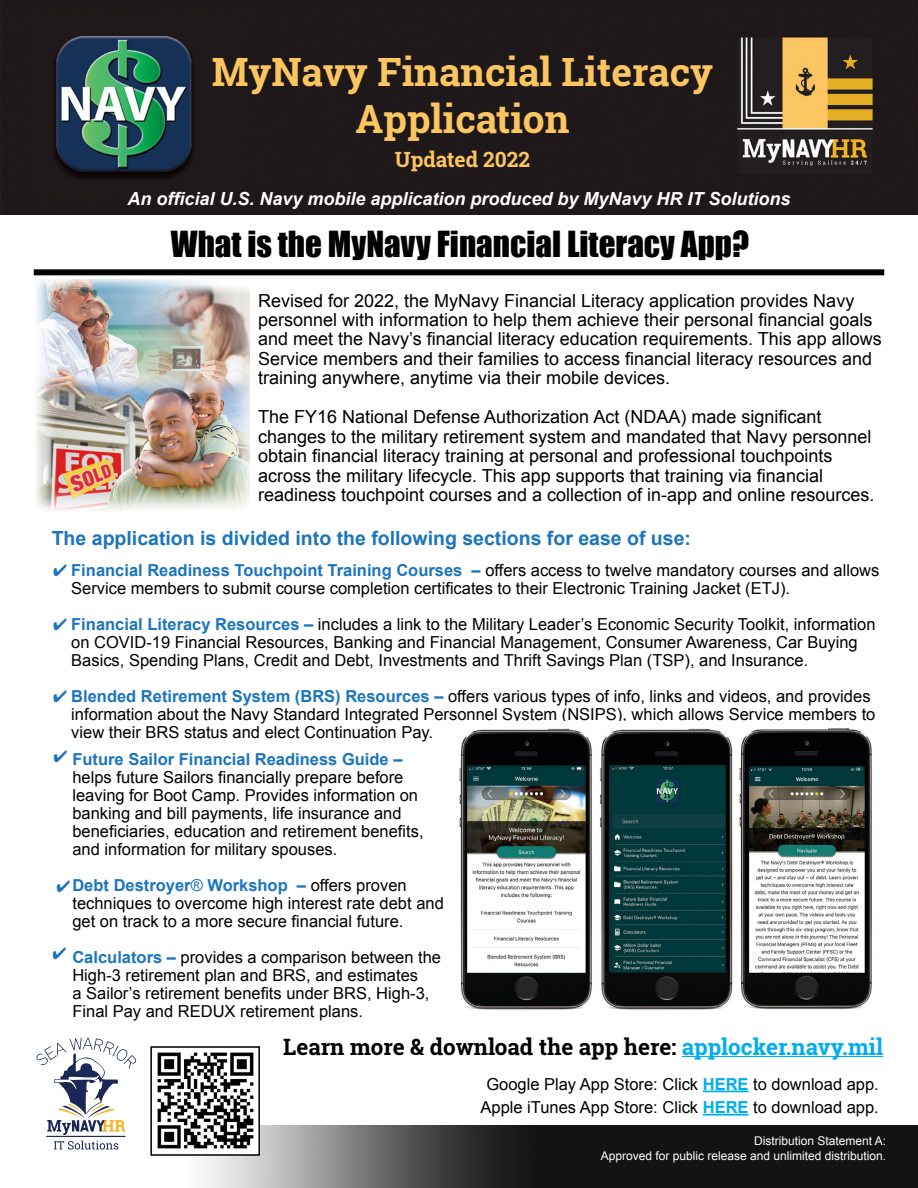
<style>
.page{position:relative;width:918px;height:1188px;background:#fff}
.page>*{position:absolute;margin:0;border:0;box-sizing:border-box;transform-origin:0 0}
.t1{font:700 39px/46.8px "Roboto Slab";color:#fbc560;text-align:center}
.t2{font:33px "Impact";color:#000}
.t3{font:700 22.5px "Roboto Slab";color:#000}
.t4{font:700 21px "Roboto Slab";color:#fbc560}
.t5{font:700 19.5px "Arial";color:#1c75bc}
.t6{font:18px/19.5px "Arial";color:#000}
.t7{font:italic 700 18px "Arial";color:#fff}
.t8{font:16.5px/18px "Arial";color:#000}
.t9{font:700 16.5px "Arial";color:#1c75bc}
.t10{font:12px/14.4px "Arial";color:#fff;text-align:right}
.s1{color:#1c75bc}
.s2{font-weight:700;color:#1c75bc}
.s3{color:#00aeef}
.s4{font-weight:700;color:#00aeef}
</style>
<div class="page">
<img style="left:36px;top:280px;width:214px;height:231px">
<img style="left:0;top:0;width:918px;height:214px">
<div style="left:34px;top:269px;width:850px;height:6px;background:#000"></div>
<img style="left:46px;top:1125px;width:872px;height:63px">
<hr style="left:703px;top:1091px;width:46px;height:1px;background:#00aeef">
<hr style="left:703px;top:1114px;width:46px;height:2px;background:#00aeef">
<hr style="left:46px;top:1136px;width:79px;height:1px;background:#1b2754">
<svg style="left:54px;top:1141px;width:64px;height:9px"></svg>
<svg style="left:36px;top:1037px;width:101px;height:98px"></svg>
<img style="left:153px;top:1052px;width:104px;height:101px">
<div style="left:150px;top:1046px;width:110px;height:110px;border:2px solid #000"></div>
<hr style="left:682px;top:1056px;width:201px;height:1px;background:#00aeef">
<img style="left:459px;top:728px;width:413px;height:282px">
<h1 class="t1" style="left:212px;top:48px;width:503px">MyNavy Financial Literacy<br>Application</h1>
<p class="t4" style="left:395px;top:145px;width:137px">Updated 2022</p>
<p class="t7" style="left:127px;top:187px;width:665px">An official U.S. Navy mobile application produced by MyNavy HR IT Solutions</p>
<h2 class="t2" style="left:171px;top:218px;width:580px">What is the MyNavy Financial Literacy App?</h2>
<p class="t6" style="left:258px;top:291px;width:625px">Revised for 2022, the MyNavy Financial Literacy application provides Navy personnel with information to help them achieve their personal financial goals and meet the Navy’s financial literacy education requirements. This app allows Service members and their families to access financial literacy resources and training anywhere, anytime via their mobile devices.</p>
<p class="t6" style="left:258px;top:408px;width:618px">The FY16 National Defense Authorization Act (NDAA) made significant changes to the military retirement system and mandated that Navy personnel obtain financial literacy training at personal and professional touchpoints across the military lifecycle. This app supports that training via financial readiness touchpoint courses and a collection of in-app and online resources.</p>
<p class="t5" style="left:52px;top:526px;width:641px">The application is divided into the following sections for ease of use:</p>
<p class="t8" style="left:71px;top:561px;width:810px;text-indent:-18px"><span class="s1">✔</span> <span class="s2">Financial Readiness Touchpoint Training Courses –</span> offers access to twelve mandatory courses and allows<br>Service members to submit course completion certificates to their Electronic Training Jacket (ETJ).</p>
<p class="t8" style="left:71px;top:615px;width:806px;text-indent:-18px"><span class="s1">✔</span> <span class="s2">Financial Literacy Resources –</span> includes a link to the Military Leader’s Economic Security Toolkit, information on COVID-19 Financial Resources, Banking and Financial Management, Consumer Awareness, Car Buying<br>Basics, Spending Plans, Credit and Debt, Investments and Thrift Savings Plan (TSP), and Insurance.</p>
<p class="t8" style="left:71px;top:687px;width:806px;text-indent:-18px"><span class="s1">✔</span> <span class="s2">Blended Retirement System (BRS) Resources –</span> offers various types of info, links and videos, and provides information about the Navy Standard Integrated Personnel System (NSIPS), which allows Service members to view their BRS status and elect Continuation Pay.</p>
<p class="t9" style="left:72px;top:749px;width:332px">Future Sailor Financial Readiness Guide –</p>
<p class="t8" style="left:72px;top:769px;width:353px">helps future Sailors financially prepare before leaving for Boot Camp. Provides information on banking and bill payments, life insurance and beneficiaries, education and retirement benefits, and information for military spouses.</p>
<p class="t8" style="left:72px;top:877px;width:373px;text-indent:-16px"><span class="s1">✔</span><span class="s2">Debt Destroyer</span><span class="s1">®</span> <span class="s2">Workshop –</span> offers proven techniques to overcome high interest rate debt and get on track to a more secure financial future.</p>
<p class="t8" style="left:72px;top:949px;width:370px"><span class="s2">Calculators –</span> provides a comparison between the High-3 retirement plan and BRS, and estimates<br>a Sailor’s retirement benefits under BRS, High-3, Final Pay and REDUX retirement plans.</p>
<h3 class="t3" style="left:283px;top:1031px;width:602px">Learn more &amp; download the app here: <span class="s3">applocker.navy.mil</span></h3>
<p class="t8" style="left:481px;top:1072px;width:400px;line-height:23.2px;text-align:center">Google Play App Store: Click <span class="s4">HERE</span> to download app.<br>Apple iTunes App Store: Click <span class="s4">HERE</span> to download app.</p>
<p class="t10" style="left:601px;top:1134px;width:287px">Distribution Statement A:<br>Approved for public release and unlimited distribution.</p>
</div>
